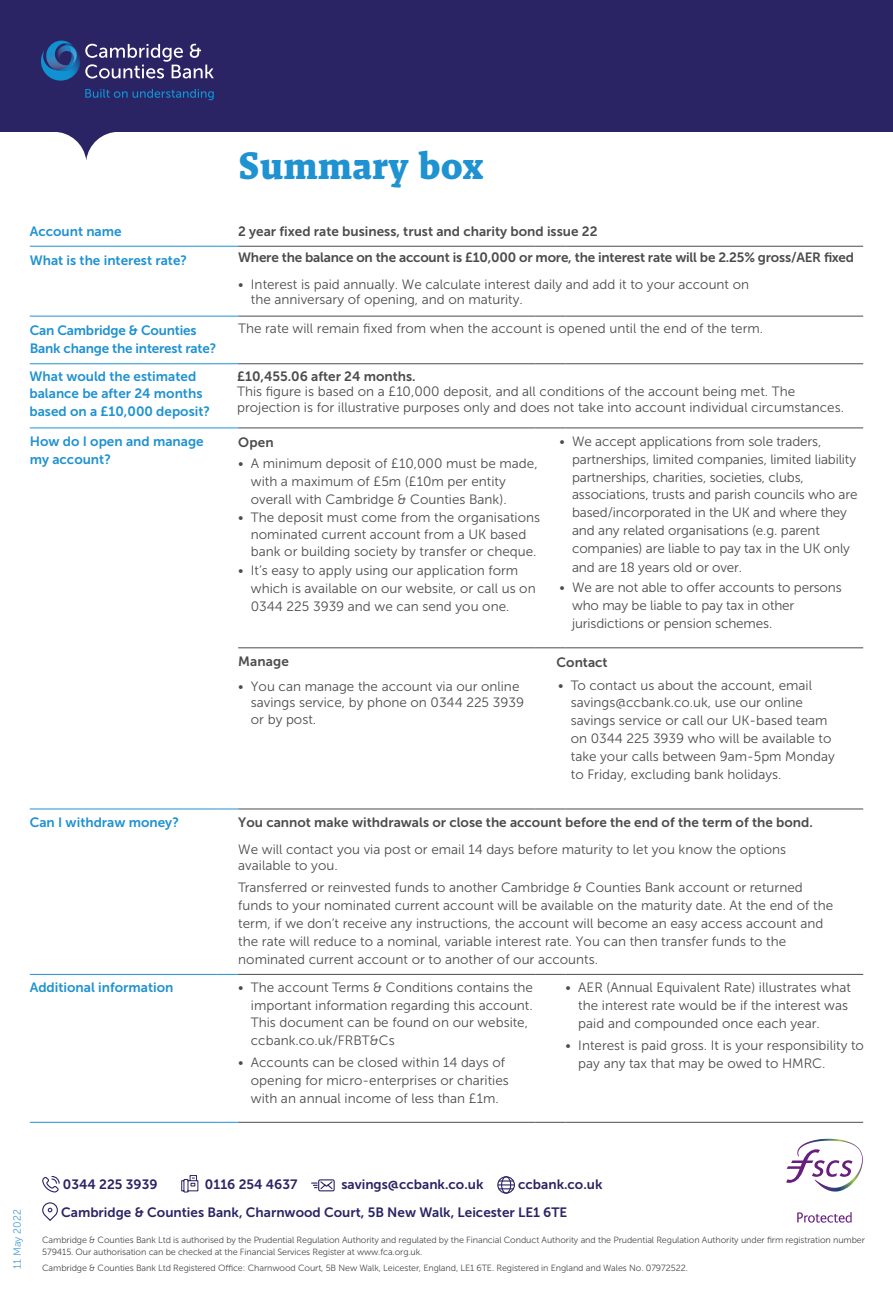
<style>
.page{position:relative;width:893px;height:1290px;background:#fff}
.page>*{position:absolute;margin:0;border:0;box-sizing:border-box;transform-origin:0 0}
.t1{font:700 39px "Malaga OT";color:#1f92d1}
.t2{font:13.5px/18px "Museo Sans 300";color:#4b4c4d}
.t3{font:13.5px "Museo Sans 700";color:#4b4c4d}
.t4{font:13.5px/18px "Museo Sans 700";color:#1f92d1}
.t5{font:13.5px/27.5px "Museo Sans 700";color:#2b2464}
.t6{font:10.5px "Museo Sans 300";color:#489ed7}
.t7{font:9px/12px "Museo Sans 300";letter-spacing:-.01em;color:#4a4a49}
</style>
<div class="page">
<hr style="left:30px;top:246px;width:187px;height:1px;background:#1f92d1">
<svg style="left:217px;top:246px;width:21px;height:1px"></svg>
<hr style="left:30px;top:316px;width:187px;height:1px;background:#1f92d1">
<svg style="left:217px;top:316px;width:21px;height:1px"></svg>
<hr style="left:30px;top:363px;width:187px;height:1px;background:#1f92d1">
<svg style="left:217px;top:363px;width:21px;height:1px"></svg>
<hr style="left:30px;top:427px;width:187px;height:1px;background:#1f92d1">
<svg style="left:217px;top:427px;width:21px;height:1px"></svg>
<hr style="left:30px;top:809px;width:187px;height:1px;background:#1f92d1">
<svg style="left:217px;top:809px;width:21px;height:1px"></svg>
<hr style="left:30px;top:974px;width:187px;height:1px;background:#1f92d1">
<svg style="left:217px;top:974px;width:21px;height:1px"></svg>
<hr style="left:30px;top:1122px;width:187px;height:1px;background:#1f92d1">
<svg style="left:217px;top:1122px;width:21px;height:1px"></svg>
<hr style="left:238px;top:246px;width:298px;height:1px;background:#4b4c4d">
<hr style="left:536px;top:246px;width:30px;height:1px;background:#4b4c4d">
<hr style="left:566px;top:246px;width:297px;height:1px;background:#4b4c4d">
<hr style="left:238px;top:316px;width:298px;height:1px;background:#4b4c4d">
<hr style="left:536px;top:316px;width:30px;height:1px;background:#4b4c4d">
<hr style="left:566px;top:316px;width:297px;height:1px;background:#4b4c4d">
<hr style="left:238px;top:363px;width:298px;height:1px;background:#4b4c4d">
<hr style="left:536px;top:363px;width:30px;height:1px;background:#4b4c4d">
<hr style="left:566px;top:363px;width:297px;height:1px;background:#4b4c4d">
<hr style="left:238px;top:427px;width:298px;height:1px;background:#4b4c4d">
<hr style="left:536px;top:427px;width:30px;height:1px;background:#4b4c4d">
<hr style="left:566px;top:427px;width:297px;height:1px;background:#4b4c4d">
<hr style="left:238px;top:647px;width:298px;height:1px;background:#4b4c4d">
<hr style="left:536px;top:647px;width:30px;height:1px;background:#4b4c4d">
<hr style="left:566px;top:647px;width:297px;height:1px;background:#4b4c4d">
<hr style="left:238px;top:809px;width:298px;height:1px;background:#4b4c4d">
<hr style="left:536px;top:809px;width:30px;height:1px;background:#4b4c4d">
<hr style="left:566px;top:809px;width:297px;height:1px;background:#4b4c4d">
<hr style="left:238px;top:974px;width:298px;height:1px;background:#4b4c4d">
<hr style="left:536px;top:974px;width:30px;height:1px;background:#4b4c4d">
<hr style="left:566px;top:974px;width:297px;height:1px;background:#4b4c4d">
<hr style="left:238px;top:1122px;width:298px;height:1px;background:#4b4c4d">
<hr style="left:536px;top:1122px;width:30px;height:1px;background:#4b4c4d">
<hr style="left:566px;top:1122px;width:297px;height:1px;background:#4b4c4d">
<svg style="left:797px;top:1212px;width:55px;height:11px"></svg>
<svg style="left:786px;top:1139px;width:77px;height:52px"></svg>
<svg style="left:42px;top:1176px;width:18px;height:17px"></svg>
<svg style="left:181px;top:1175px;width:18px;height:18px"></svg>
<svg style="left:311px;top:1179px;width:24px;height:13px"></svg>
<div style="left:497px;top:1176px;width:18px;height:18px;border:1px solid #2b2464;border-radius:50%"></div>
<div style="left:501px;top:1176px;width:10px;height:18px;border:1px solid #2b2464;border-radius:50%"></div>
<svg style="left:498px;top:1180px;width:16px;height:9px"></svg>
<svg style="left:42px;top:1202px;width:16px;height:19px"></svg>
<div style="left:0;top:0;width:893px;height:132px;background:#2b2464"></div>
<svg style="left:58px;top:132px;width:57px;height:28px"></svg>
<svg style="left:41px;top:41px;width:173px;height:40px"></svg>
<svg style="left:85px;top:89px;width:129px;height:11px"></svg>
<p class="t4" style="left:30px;top:223px;width:93px">Account name</p>
<h1 class="t1" style="left:239px;top:144px;width:246px">Summary box</h1>
<p class="t3" style="left:238px;top:224px;width:361px">2 year fixed rate business, trust and charity bond issue 22</p>
<p class="t4" style="left:30px;top:251px;width:159px">What is the interest rate?</p>
<p class="t3" style="left:238px;top:250px;width:617px">Where the balance on the account is £10,000 or more, the interest rate will be 2.25% gross/AER fixed</p>
<p class="t2" style="left:251px;top:276px;width:500px;line-height:15.1px;text-indent:-13px">• Interest is paid annually. We calculate interest daily and add it to your account on the anniversary of opening, and on maturity.</p>
<p class="t4" style="left:30px;top:321px;width:188px">Can Cambridge &amp; Counties<br>Bank change the interest rate?</p>
<p class="t2" style="left:238px;top:320px;width:527px">The rate will remain fixed from when the account is opened until the end of the term.</p>
<p class="t4" style="left:29px;top:368px;width:182px;line-height:17.4px">What would the estimated balance be after 24 months based on a £10,000 deposit?</p>
<p class="t3" style="left:237px;top:368px;width:180px">£10,455.06 after 24 months.</p>
<p class="t2" style="left:237px;top:384px;width:608px;line-height:15.6px">This figure is based on a £10,000 deposit, and all conditions of the account being met. The projection is for illustrative purposes only and does not take into account individual circumstances.</p>
<p class="t4" style="left:30px;top:432px;width:175px">How do I open and manage my account?</p>
<p class="t3" style="left:238px;top:434px;width:37px">Open</p>
<p class="t2" style="left:251px;top:455px;width:288px;text-indent:-13px">• A minimum deposit of £10,000 must be made, with a maximum of £5m (£10m per entity overall with Cambridge &amp; Counties Bank).</p>
<p class="t2" style="left:251px;top:508px;width:291px;line-height:17.4px;text-indent:-13px">• The deposit must come from the organisations nominated current account from a UK based bank or building society by transfer or cheque.</p>
<p class="t2" style="left:251px;top:561px;width:286px;text-indent:-13px">• It’s easy to apply using our application form which is available on our website, or call us on<br>0344 225 3939 and we can send you one.</p>
<p class="t3" style="left:238px;top:654px;width:52px">Manage</p>
<p class="t2" style="left:251px;top:678px;width:275px;line-height:16.5px;text-indent:-13px">• You can manage the account via our online savings service, by phone on 0344 225 3939 or by post.</p>
<p class="t2" style="left:572px;top:432px;width:287px;text-indent:-13px">• We accept applications from sole traders, partnerships, limited companies, limited liability partnerships, charities, societies, clubs, associations, trusts and parish councils who are based/incorporated in the UK and where they and any related organisations (e.g. parent companies) are liable to pay tax in the UK only and are 18 years old or over.</p>
<p class="t2" style="left:572px;top:579px;width:271px;text-indent:-13px">• We are not able to offer accounts to persons who may be liable to pay tax in other jurisdictions or pension schemes.</p>
<p class="t3" style="left:557px;top:655px;width:53px">Contact</p>
<p class="t2" style="left:571px;top:676px;width:266px;text-indent:-13px">• To contact us about the account, email savings@ccbank.co.uk, use our online savings service or call our UK-based team on 0344 225 3939 who will be available to take your calls between 9am-5pm Monday to Friday, excluding bank holidays.</p>
<p class="t4" style="left:30px;top:814px;width:151px">Can I withdraw money?</p>
<p class="t3" style="left:238px;top:815px;width:576px">You cannot make withdrawals or close the account before the end of the term of the bond.</p>
<p class="t2" style="left:238px;top:841px;width:549px;line-height:16.2px">We will contact you via post or email 14 days before maturity to let you know the options available to you.</p>
<p class="t2" style="left:238px;top:879px;width:596px">Transferred or reinvested funds to another Cambridge &amp; Counties Bank account or returned funds to your nominated current account will be available on the maturity date. At the end of the term, if we don’t receive any instructions, the account will become an easy access account and the rate will reduce to a nominal, variable interest rate. You can then transfer funds to the nominated current account or to another of our accounts.</p>
<p class="t4" style="left:30px;top:979px;width:145px">Additional information</p>
<p class="t2" style="left:251px;top:978px;width:284px;text-indent:-13px">• The account Terms &amp; Conditions contains the important information regarding this account.<br>This document can be found on our website, ccbank.co.uk/FRBT&amp;Cs</p>
<p class="t2" style="left:251px;top:1053px;width:259px;text-indent:-13px">• Accounts can be closed within 14 days of opening for micro-enterprises or charities with an annual income of less than £1m.</p>
<p class="t2" style="left:578px;top:979px;width:274px;text-indent:-13px">• AER (Annual Equivalent Rate) illustrates what the interest rate would be if the interest was paid and compounded once each year.</p>
<p class="t2" style="left:578px;top:1036px;width:287px;text-indent:-13px">• Interest is paid gross. It is your responsibility to pay any tax that may be owed to HMRC.</p>
<p class="t6" style="left:12px;top:1269px;width:61px;rotate:-90deg">11 May 2022</p>
<p class="t5" style="left:63px;top:1171px;width:96px">0344 225 3939</p>
<p class="t5" style="left:205px;top:1171px;width:94px">0116 254 4637</p>
<p class="t5" style="left:341px;top:1171px;width:144px">savings@ccbank.co.uk</p>
<p class="t5" style="left:61px;top:1171px;width:543px;text-indent:457px">ccbank.co.uk<br>Cambridge &amp; Counties Bank, Charnwood Court, 5B New Walk, Leicester LE1 6TE</p>
<p class="t7" style="left:42px;top:1234px;width:824px">Cambridge &amp; Counties Bank Ltd is authorised by the Prudential Regulation Authority and regulated by the Financial Conduct Authority and the Prudential Regulation Authority under firm registration number<br>579415. Our authorisation can be checked at the Financial Services Register at www.fca.org.uk.</p>
<p class="t7" style="left:42px;top:1262px;width:647px">Cambridge &amp; Counties Bank Ltd Registered Office: Charnwood Court, 5B New Walk, Leicester, England, LE1 6TE. Registered in England and Wales No. 07972522.</p>
</div>
